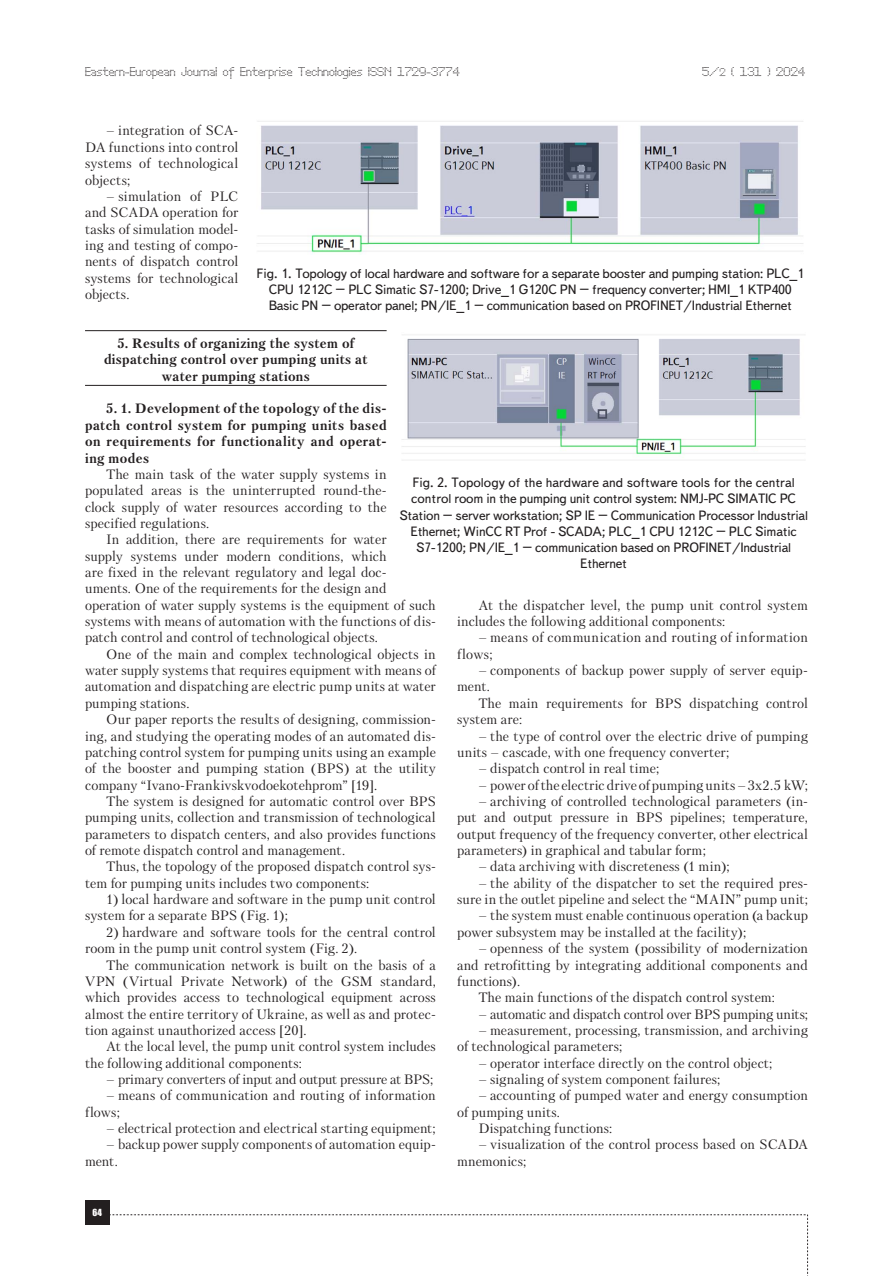
<style>
.page{position:relative;width:893px;height:1276px;background:#fff}
.page>*{position:absolute;margin:0;border:0;box-sizing:border-box;transform-origin:0 0}
.Text__англ{font:13.5px/16.4px "Petersburg C";letter-spacing:.005em;color:#231f20}
.Рисунок{font:13.5px/16.2px "Text Book C";letter-spacing:-.02em;color:#231f20;text-align:center}
.Text__англ-2{font:700 13.5px/16.4px "Petersburg C";letter-spacing:.03em;color:#231f20;text-align:justify}
.Раздел_статьи{font:700 13.5px/16.4px "Petersburg C";letter-spacing:.02em;color:#231f20;text-align:center}
.Text__англ-3{font:13.5px/16.4px "Petersburg C";letter-spacing:.025em;color:#231f20}
.Text__англ-4{font:13.5px "Petersburg C";letter-spacing:-.015em;color:#231f20}
.Text__англ-5{font:13.5px "Petersburg C";letter-spacing:-.02em;color:#231f20}
.t1{font:12px "Perfo";letter-spacing:.015em;color:#231f20}
.t2{font:9px "Impact";color:#fff}
.s1{font-size:10.5px}
</style>
<div class="page">
<div style="left:85px;top:1200px;width:24px;height:24px;background:#231f20"></div>
<svg style="left:109px;top:1214px;width:699px;height:62px"></svg>
<hr style="left:85px;top:330px;width:302px;height:1px;background:#231f20">
<hr style="left:85px;top:385px;width:302px;height:1px;background:#231f20">
<img style="left:257px;top:121px;width:546px;height:132px">
<img style="left:402px;top:334px;width:403px;height:127px">
<p class="t1" style="left:85px;top:65px;width:376px">Eastern-European Journal of Enterprise Technologies ISSN 1729-3774</p>
<p class="t1" style="left:702px;top:65px;width:104px">5/<span class="s1">2</span> ( 131 ) 2024</p>
<p class="Text__англ" style="left:85px;top:122px;width:155px;text-align:justify;text-indent:21px">– integration of SCA-DA functions into control systems of technological objects;</p>
<p class="Text__англ" style="left:85px;top:188px;width:155px;text-align:justify;text-indent:21px">– simulation of PLC and SCADA operation for tasks of simulation model&shy;ing and testing of compo&shy;nents of dispatch control systems for technological objects.</p>
<p class="Раздел_статьи" style="left:104px;top:335px;width:265px">5. Results of organizing the system of dispatching control over pumping units at water pumping stations</p>
<p class="Text__англ-2" style="left:85px;top:400px;width:303px;text-indent:21px">5. 1. Development of the topology of the dis&shy;patch control system for pumping units based on requirements for functionality and operat&shy;ing modes</p>
<p class="Text__англ" style="left:85px;top:466px;width:303px;text-align:justify;text-indent:21px">The main task of the water supply systems in populated areas is the uninterrupted round-the&shy;clock supply of water resources according to the specified regulations.</p>
<p class="Text__англ" style="left:85px;top:531px;width:352px;text-indent:21px">In addition, there are requirements for water<br>supply systems under modern conditions, which<br>are fixed in the relevant regulatory and legal doc&shy;uments. One of the requirements for the design and operation of water supply systems is the equipment of such systems with means of automation with the functions of dis&shy;patch control and control of technological objects.</p>
<p class="Text__англ" style="left:85px;top:646px;width:352px;text-align:justify;text-indent:21px">One of the main and complex technological objects in water supply systems that requires equipment with means of automation and dispatching are electric pump units at water pumping stations.</p>
<p class="Text__англ" style="left:85px;top:711px;width:352px;text-align:justify;text-indent:21px">Our paper reports the results of designing, commission&shy;ing, and studying the operating modes of an automated dis&shy;patching control system for pumping units using an example of the booster and pumping station (BPS) at the utility company “Ivano-Frankivskvodoekotehprom” [19].</p>
<p class="Text__англ" style="left:85px;top:793px;width:352px;text-align:justify;text-indent:21px">The system is designed for automatic control over BPS pumping units, collection and transmission of technological parameters to dispatch centers, and also provides functions of remote dispatch control and management.</p>
<p class="Text__англ" style="left:85px;top:858px;width:352px;text-indent:21px">Thus, the topology of the proposed dispatch control sys&shy;tem for pumping units includes two components:</p>
<p class="Text__англ" style="left:85px;top:891px;width:352px;text-indent:21px">1) local hardware and software in the pump unit control system for a separate BPS (Fig. 1);</p>
<p class="Text__англ" style="left:85px;top:923px;width:352px;text-indent:21px">2) hardware and software tools for the central control room in the pump unit control system (Fig. 2).</p>
<p class="Text__англ" style="left:85px;top:956px;width:352px;text-align:justify;text-indent:21px">The communication network is built on the basis of a VPN (Virtual Private Network) of the GSM standard, which provides access to technological equipment across almost the entire territory of Ukraine, as well as and protec&shy;tion against unauthorized access [20].</p>
<p class="Text__англ" style="left:85px;top:1038px;width:352px;text-indent:21px">At the local level, the pump unit control system includes the following additional components:</p>
<p class="Text__англ-4" style="left:106px;top:1071px;width:328px">– primary converters of input and output pressure at BPS;</p>
<p class="Text__англ" style="left:85px;top:1087px;width:352px;text-indent:21px">– means of communication and routing of information flows;</p>
<p class="Text__англ" style="left:106px;top:1120px;width:331px">– electrical protection and electrical starting equipment;</p>
<p class="Text__англ" style="left:85px;top:1136px;width:352px;text-indent:21px">– backup power supply components of automation equip&shy;ment.</p>
<p class="Рисунок" style="left:257px;top:265px;width:549px">Fig. 1. Topology of local hardware and software for a separate booster and pumping station: PLC_1<br>CPU 1212C – PLC Simatic S7-1200; Drive_1 G120C PN – frequency converter; HMI_1 KTP400<br>Basic PN – operator panel; PN/IE_1 – communication based on PROFINET/Industrial Ethernet</p>
<p class="Рисунок" style="left:399px;top:475px;width:410px">Fig. 2. Topology of the hardware and software tools for the central control room in the pumping unit control system: NMJ-PC SIMATIC PC Station – server workstation; SP IE – Communication Processor Industrial Ethernet; WinCC RT Prof - SCADA; PLC_1 CPU 1212C – PLC Simatic S7-1200; PN/IE_1 – communication based on PROFINET/Industrial Ethernet</p>
<p class="Text__англ" style="left:457px;top:596px;width:352px;text-indent:21px">At the dispatcher level, the pump unit control system includes the following additional components:</p>
<p class="Text__англ-3" style="left:457px;top:629px;width:352px;text-indent:21px">– means of communication and routing of information flows;</p>
<p class="Text__англ" style="left:457px;top:662px;width:352px;text-indent:21px">– components of backup power supply of server equip&shy;ment.</p>
<p class="Text__англ" style="left:457px;top:695px;width:352px;text-indent:21px">The main requirements for BPS dispatching control system are:</p>
<p class="Text__англ" style="left:457px;top:727px;width:352px;text-indent:21px">– the type of control over the electric drive of pumping units – cascade, with one frequency converter;</p>
<p class="Text__англ" style="left:478px;top:760px;width:182px">– dispatch control in real time;</p>
<p class="Text__англ" style="left:478px;top:776px;width:331px">– power of the electric drive of pumping units – 3x2.5 kW;</p>
<p class="Text__англ" style="left:457px;top:793px;width:352px;text-align:justify;text-indent:21px">– archiving of controlled technological parameters (in&shy;put and output pressure in BPS pipelines; temperature, output frequency of the frequency converter, other electrical parameters) in graphical and tabular form;</p>
<p class="Text__англ" style="left:478px;top:858px;width:253px">– data archiving with discreteness (1 min);</p>
<p class="Text__англ" style="left:457px;top:874px;width:352px;text-align:right">– the ability of the dispatcher to set the required pres&shy;sure in the outlet pipeline and select the “MAIN” pump unit;</p>
<p class="Text__англ" style="left:457px;top:907px;width:352px;text-indent:21px">– the system must enable continuous operation (a backup power subsystem may be installed at the facility);</p>
<p class="Text__англ" style="left:457px;top:940px;width:352px;text-align:justify;text-indent:21px">– openness of the system (possibility of modernization and retrofitting by integrating additional components and functions).</p>
<p class="Text__англ" style="left:478px;top:989px;width:298px">The main functions of the dispatch control system:</p>
<p class="Text__англ-5" style="left:478px;top:1005px;width:331px">– automatic and dispatch control over BPS pumping units;</p>
<p class="Text__англ" style="left:457px;top:1022px;width:352px;text-indent:21px">– measurement, processing, transmission, and archiving of technological parameters;</p>
<p class="Text__англ" style="left:478px;top:1054px;width:296px">– operator interface directly on the control object;</p>
<p class="Text__англ" style="left:478px;top:1071px;width:244px">– signaling of system component failures;</p>
<p class="Text__англ" style="left:457px;top:1087px;width:352px;text-indent:21px">– accounting of pumped water and energy consumption of pumping units.</p>
<p class="Text__англ" style="left:478px;top:1120px;width:135px">Dispatching functions:</p>
<p class="Text__англ" style="left:457px;top:1136px;width:352px;text-indent:21px">– visualization of the control process based on SCADA mnemonics;</p>
<p class="t2" style="left:92px;top:1205px;width:11px">64</p>
</div>
